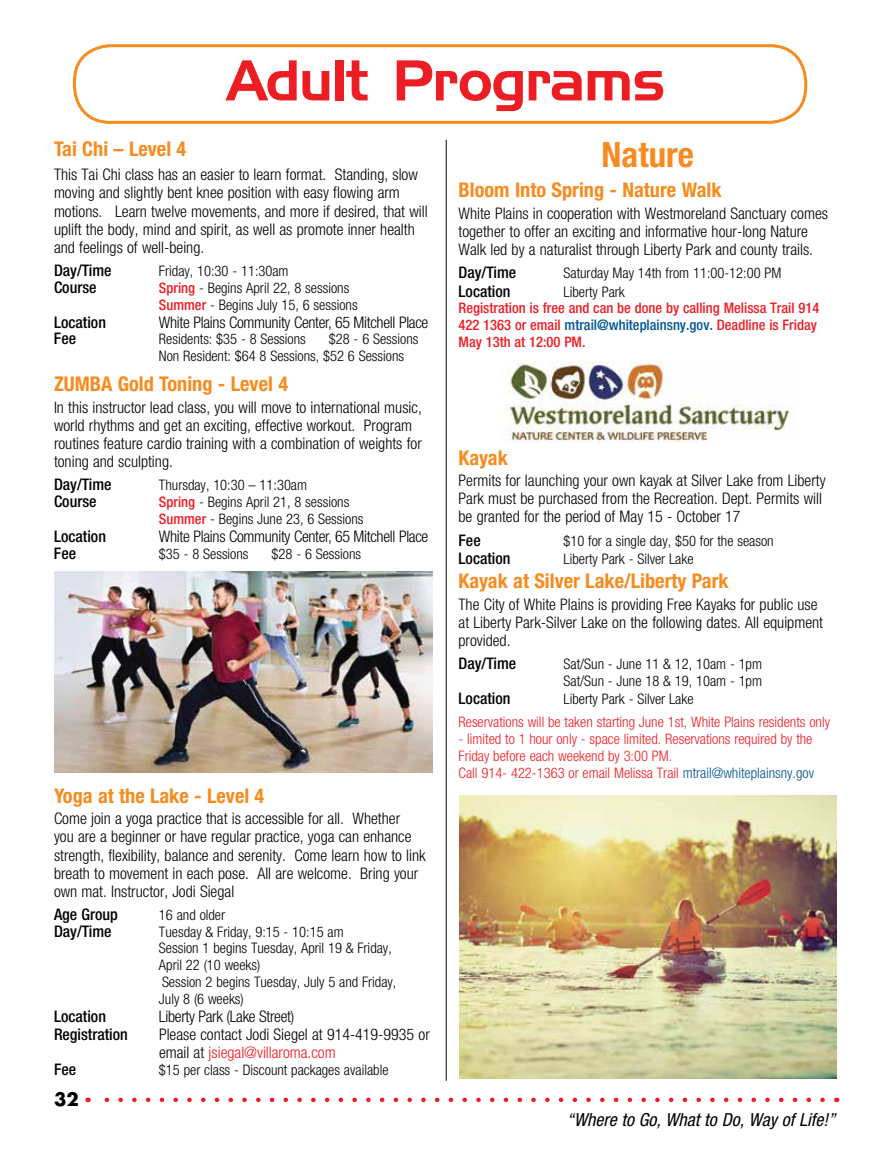
<style>
.page{position:relative;width:891px;height:1161px;background:#fff}
.page>*{position:absolute;margin:0;border:0;box-sizing:border-box;transform-origin:0 0}
.t1{font:55.8px "Handel Gothic BT";letter-spacing:-.015em;color:#ed1d24}
.t2{font:700 condensed 34.8px "Helvetica Neue";color:#f68b1f}
.t3{font:700 condensed 20.4px "Helvetica Neue";color:#f68b1f}
.t4{font:italic condensed 18px "Helvetica Neue";color:#000}
.t5{font:700 18px "Futura";color:#000}
.t6{font:300 condensed 15.9px/18.1px "Helvetica Neue";color:#000}
.t7{font:500 condensed 15.9px "Helvetica Neue";color:#000}
.t8{font:300 condensed 15.9px "Helvetica Neue";letter-spacing:-.02em;color:#000}
.t9{font:300 condensed 14.55px/16.6px "Helvetica Neue";color:#000}
.t10{font:300 condensed 14.55px/16.6px "Helvetica Neue";color:#ed1d24}
.t11{font:500 condensed 14.55px/16.6px "Helvetica Neue";color:#ed1d24}
.s1{font-weight:500;color:#ed1d24}
.s2{color:#ed1d24}
.s3{color:#005496}
</style>
<div class="page">
<svg style="left:88px;top:1098px;width:735px;height:4px"></svg>
<hr style="left:446px;top:140px;width:1px;height:941px;background:#000">
<img style="left:460px;top:795px;width:377px;height:284px">
<img style="left:54px;top:572px;width:378px;height:201px">
<div style="left:73px;top:44px;width:734px;height:80px;border:3px solid #f68b1f;border-radius:36px"></div>
<img style="left:501px;top:361px;width:292px;height:81px">
<h1 class="t1" style="left:227px;top:47px;width:440px">Adult Programs</h1>
<p class="t3" style="left:54px;top:136px;width:134px">Tai Chi – Level 4</p>
<p class="t6" style="left:54px;top:165px;width:375px">This Tai Chi class has an easier to learn format. Standing, slow moving and slightly bent knee position with easy flowing arm motions. Learn twelve movements, and more if desired, that will uplift the body, mind and spirit, as well as promote inner health and feelings of well-being.</p>
<p class="t7" style="left:54px;top:261px;width:59px">Day/Time</p>
<p class="t9" style="left:159px;top:263px;width:131px">Friday, 10:30 - 11:30am</p>
<p class="t7" style="left:54px;top:278px;width:44px">Course</p>
<p class="t9" style="left:159px;top:279px;width:200px"><span class="s1">Spring</span> - Begins April 22, 8 sessions<br><span class="s1">Summer</span> - Begins July 15, 6 sessions</p>
<p class="t7" style="left:54px;top:313px;width:54px">Location</p>
<p class="t8" style="left:159px;top:313px;width:271px">White Plains Community Center, 65 Mitchell Place</p>
<p class="t7" style="left:54px;top:329px;width:24px">Fee</p>
<p class="t9" style="left:159px;top:331px;width:148px">Residents: $35 - 8 Sessions</p>
<p class="t9" style="left:159px;top:331px;width:261px;text-indent:170px">$28 - 6 Sessions<br>Non Resident: $64 8 Sessions, $52 6 Sessions</p>
<p class="t3" style="left:54px;top:371px;width:236px">ZUMBA Gold Toning - Level 4</p>
<p class="t6" style="left:54px;top:398px;width:369px">In this instructor lead class, you will move to international music, world rhythms and get an exciting, effective workout. Program routines feature cardio training with a combination of weights for toning and sculpting.</p>
<p class="t7" style="left:54px;top:475px;width:59px">Day/Time</p>
<p class="t9" style="left:159px;top:477px;width:150px">Thursday, 10:30 – 11:30am</p>
<p class="t7" style="left:54px;top:492px;width:44px">Course</p>
<p class="t9" style="left:159px;top:493px;width:206px"><span class="s1">Spring</span> - Begins April 21, 8 sessions<br><span class="s1">Summer</span> - Begins June 23, 6 Sessions</p>
<p class="t7" style="left:54px;top:527px;width:54px">Location</p>
<p class="t8" style="left:159px;top:527px;width:271px">White Plains Community Center, 65 Mitchell Place</p>
<p class="t7" style="left:54px;top:543px;width:24px">Fee</p>
<p class="t9" style="left:159px;top:545px;width:91px">$35 - 8 Sessions</p>
<p class="t9" style="left:272px;top:545px;width:91px">$28 - 6 Sessions</p>
<p class="t3" style="left:54px;top:783px;width:212px">Yoga at the Lake - Level 4</p>
<p class="t6" style="left:54px;top:809px;width:373px">Come join a yoga practice that is accessible for all. Whether<br>you are a beginner or have regular practice, yoga can enhance strength, flexibility, balance and serenity. Come learn how to link breath to movement in each pose. All are welcome. Bring your own mat. Instructor, Jodi Siegal</p>
<p class="t7" style="left:54px;top:905px;width:65px">Age Group</p>
<p class="t9" style="left:159px;top:907px;width:68px">16 and older</p>
<p class="t7" style="left:54px;top:922px;width:59px">Day/Time</p>
<p class="t9" style="left:159px;top:923px;width:239px">Tuesday &amp; Friday, 9:15 - 10:15 am<br>Session 1 begins Tuesday, April 19 &amp; Friday,<br>April 22 (10 weeks)<br>Session 2 begins Tuesday, July 5 and Friday,<br>July 8 (6 weeks)</p>
<p class="t7" style="left:54px;top:1007px;width:54px">Location</p>
<p class="t8" style="left:159px;top:1007px;width:137px">Liberty Park (Lake Street)</p>
<p class="t7" style="left:54px;top:1025px;width:75px">Registration</p>
<p class="t6" style="left:159px;top:1025px;width:272px">Please contact Jodi Siegel at 914-419-9935 or email at <span class="s2">jsiegal@villaroma.com</span></p>
<p class="t7" style="left:54px;top:1060px;width:24px">Fee</p>
<p class="t9" style="left:159px;top:1061px;width:231px">$15 per class - Discount packages available</p>
<p class="t5" style="left:54px;top:1086px;width:26px">32</p>
<h2 class="t2" style="left:602px;top:133px;width:94px">Nature</h2>
<p class="t3" style="left:459px;top:178px;width:265px">Bloom Into Spring - Nature Walk</p>
<p class="t6" style="left:459px;top:204px;width:371px">White Plains in cooperation with Westmoreland Sanctuary comes together to offer an exciting and informative hour-long Nature<br>Walk led by a naturalist through Liberty Park and county trails.</p>
<p class="t7" style="left:459px;top:263px;width:59px">Day/Time</p>
<p class="t9" style="left:564px;top:265px;width:219px">Saturday May 14th from 11:00-12:00 PM</p>
<p class="t7" style="left:459px;top:281px;width:54px">Location</p>
<p class="t9" style="left:564px;top:283px;width:63px">Liberty Park</p>
<p class="t11" style="left:459px;top:300px;width:362px">Registration is free and can be done by calling Melissa Trail 914<br>422 1363 or email <span class="s3">mtrail@whiteplainsny.gov.</span> Deadline is Friday<br>May 13th at 12:00 PM.</p>
<p class="t3" style="left:459px;top:445px;width:51px">Kayak</p>
<p class="t6" style="left:459px;top:471px;width:369px">Permits for launching your own kayak at Silver Lake from Liberty<br>Park must be purchased from the Recreation. Dept. Permits will be granted for the period of May 15 - October 17</p>
<p class="t7" style="left:459px;top:531px;width:24px">Fee</p>
<p class="t9" style="left:564px;top:532px;width:212px">$10 for a single day, $50 for the season</p>
<p class="t7" style="left:459px;top:549px;width:54px">Location</p>
<p class="t9" style="left:564px;top:550px;width:132px">Liberty Park - Silver Lake</p>
<p class="t3" style="left:459px;top:568px;width:272px">Kayak at Silver Lake/Liberty Park</p>
<p class="t6" style="left:459px;top:595px;width:366px">The City of White Plains is providing Free Kayaks for public use at Liberty Park-Silver Lake on the following dates. All equipment provided.</p>
<p class="t7" style="left:459px;top:654px;width:59px">Day/Time</p>
<p class="t9" style="left:564px;top:656px;width:200px">Sat/Sun - June 11 &amp; 12, 10am - 1pm<br>Sat/Sun - June 18 &amp; 19, 10am - 1pm</p>
<p class="t7" style="left:459px;top:689px;width:54px">Location</p>
<p class="t9" style="left:564px;top:690px;width:132px">Liberty Park - Silver Lake</p>
<p class="t10" style="left:459px;top:714px;width:373px">Reservations will be taken starting June 1st, White Plains residents only</p>
<p class="t10" style="left:459px;top:731px;width:357px">- limited to 1 hour only - space limited. Reservations required by the<br>Friday before each weekend by 3:00 PM.<br>Call 914- 422-1363 or email Melissa Trail <span class="s3">mtrail@whiteplainsny.gov</span></p>
<p class="t4" style="left:567px;top:1109px;width:270px">“Where to Go, What to Do, Way of Life!”</p>
</div>
